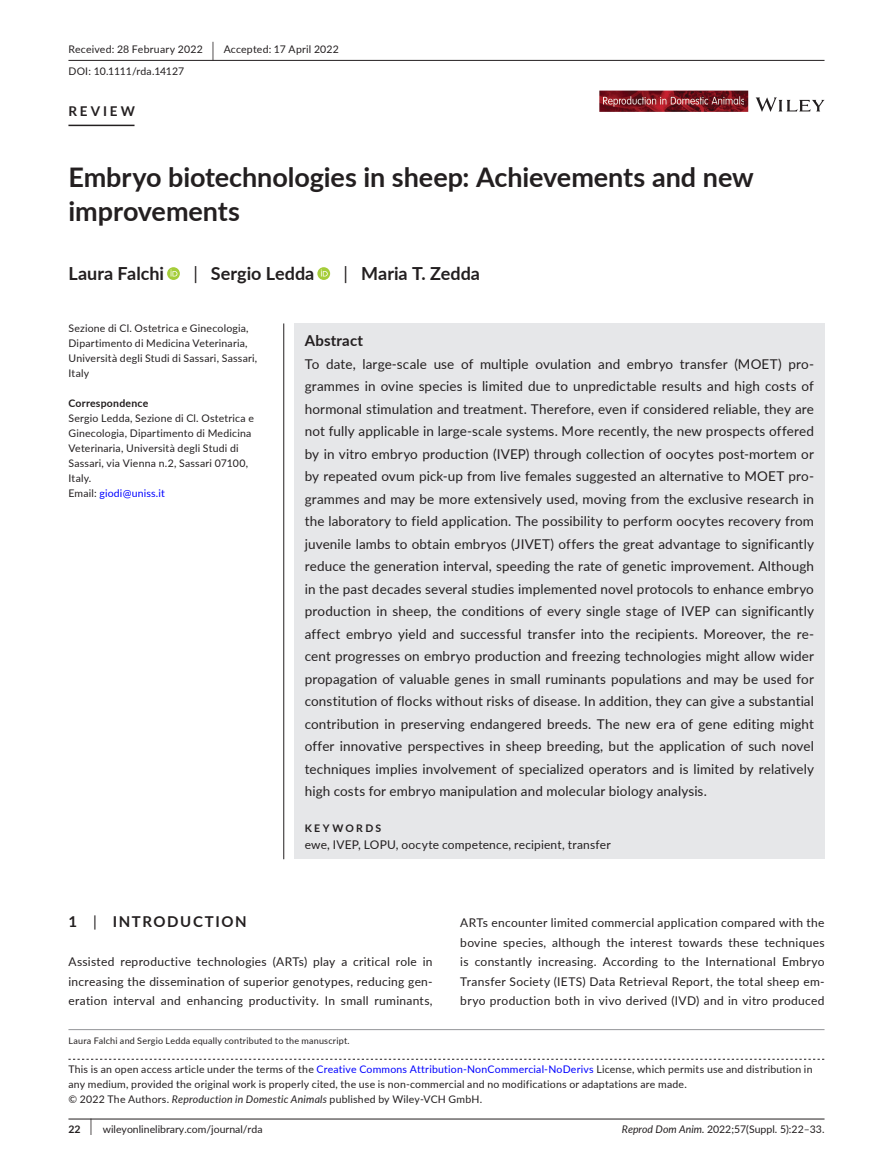
<style>
.page{position:relative;width:893px;height:1174px;background:#fff}
.page>*{position:absolute;margin:0;border:0;box-sizing:border-box;transform-origin:0 0}
.t1{font:700 27px/34.5px "Lato";color:#231f20}
.t2{font:700 18px "Lato";color:#231f20}
.t3{font:700 15px "Lato";letter-spacing:.1em;color:#231f20}
.t4{font:700 15px "Lato";letter-spacing:.015em;color:#231f20}
.t5{font:13.5px/22.5px "Lato";letter-spacing:.01em;color:#231f20;text-align:justify}
.t6{font:700 13.5px "Lato";letter-spacing:.215em;color:#231f20}
.t7{font:12px/19.5px "Lato";letter-spacing:.02em;color:#231f20;text-align:justify}
.t8{font:10.5px/15px "Lato";letter-spacing:.02em;color:#231f20}
.t9{font:10.5px "Lato";color:#231f20}
.t10{font:700 10.5px "Lato";letter-spacing:.02em;color:#231f20}
.t11{font:700 10.5px "Lato";letter-spacing:.22em;color:#231f20}
.t12{font:9px "Lato";letter-spacing:.025em;color:#231f20}
.s1{font-size:19.65px}
.s2{font-weight:400}
.s3{color:#00f}
.s4{font-style:italic}
.s5{font-weight:700}
.s6{font-size:17.4px}
</style>
<div class="page">
<hr style="left:68px;top:1118px;width:756px;height:1px;background:#231f20">
<svg style="left:756px;top:97px;width:68px;height:15px"></svg>
<img style="left:599px;top:91px;width:149px;height:21px">
<img style="left:604px;top:96px;width:140px;height:10px">
<hr style="left:68px;top:60px;width:756px;height:1px;background:#231f20">
<hr style="left:68px;top:125px;width:67px;height:1px;background:#231f20">
<svg style="left:167px;top:267px;width:13px;height:13px"></svg>
<svg style="left:171px;top:269px;width:6px;height:7px"></svg>
<svg style="left:317px;top:267px;width:13px;height:13px"></svg>
<svg style="left:321px;top:269px;width:7px;height:7px"></svg>
<svg style="left:68px;top:1058px;width:756px;height:1px"></svg>
<hr style="left:68px;top:1029px;width:756px;height:1px;background:#939598">
<div style="left:294px;top:323px;width:530px;height:536px;background:#e6e7e9"></div>
<hr style="left:283px;top:323px;width:1px;height:536px;background:#231f20">
<p class="t8" style="left:68px;top:38px;width:272px;line-height:21.8px">Received: 28 February 2022 <span class="s1">|</span> Accepted: 17 April 2022<br>DOI: 10.1111/rda.14127</p>
<p class="t6" style="left:68px;top:101px;width:68px">REVIEW</p>
<h1 class="t1" style="left:68px;top:159px;width:687px">Embryo biotechnologies in sheep: Achievements and new improvements</h1>
<h2 class="t2" style="left:68px;top:260px;width:97px">Laura Falchi</h2>
<h2 class="t2" style="left:193px;top:260px;width:122px"><span class="s2">|</span> Sergio Ledda</h2>
<h2 class="t2" style="left:344px;top:260px;width:138px"><span class="s2">|</span> Maria T. Zedda</h2>
<p class="t8" style="left:68px;top:320px;width:190px">Sezione di Cl. Ostetrica e Ginecologia,<br>Dipartimento di Medicina Veterinaria,<br>Università degli Studi di Sassari, Sassari,<br>Italy</p>
<p class="t10" style="left:68px;top:395px;width:81px">Correspondence</p>
<p class="t8" style="left:68px;top:410px;width:187px">Sergio Ledda, Sezione di Cl. Ostetrica e<br>Ginecologia, Dipartimento di Medicina<br>Veterinaria, Università degli Studi di<br>Sassari, via Vienna n.2, Sassari 07100,<br>Italy.<br>Email: <span class="s3">giodi@uniss.it</span></p>
<p class="t4" style="left:305px;top:329px;width:60px">Abstract</p>
<p class="t5" style="left:305px;top:352px;width:511px">To date, large-scale use of multiple ovulation and embryo transfer (MOET) pro&shy;grammes in ovine species is limited due to unpredictable results and high costs of hormonal stimulation and treatment. Therefore, even if considered reliable, they are not fully applicable in large-scale systems. More recently, the new prospects offered by in vitro embryo production (IVEP) through collection of oocytes post-mortem or by repeated ovum pick-up from live females suggested an alternative to MOET pro&shy;grammes and may be more extensively used, moving from the exclusive research in the laboratory to field application. The possibility to perform oocytes recovery from juvenile lambs to obtain embryos (JIVET) offers the great advantage to significantly reduce the generation interval, speeding the rate of genetic improvement. Although in the past decades several studies implemented novel protocols to enhance embryo production in sheep, the conditions of every single stage of IVEP can significantly affect embryo yield and successful transfer into the recipients. Moreover, the re&shy;cent progresses on embryo production and freezing technologies might allow wider propagation of valuable genes in small ruminants populations and may be used for constitution of flocks without risks of disease. In addition, they can give a substantial contribution in preserving endangered breeds. The new era of gene editing might offer innovative perspectives in sheep breeding, but the application of such novel techniques implies involvement of specialized operators and is limited by relatively high costs for embryo manipulation and molecular biology analysis.</p>
<p class="t11" style="left:305px;top:820px;width:78px">KEYWORDS</p>
<p class="t7" style="left:305px;top:834px;width:307px">ewe, IVEP, LOPU, oocyte competence, recipient, transfer</p>
<p class="t3" style="left:68px;top:911px;width:180px">1 <span class="s2">|</span> INTRODUCTION</p>
<p class="t7" style="left:68px;top:951px;width:366px">Assisted reproductive technologies (ARTs) play a critical role in increasing the dissemination of superior genotypes, reducing gen&shy;eration interval and enhancing productivity. In small ruminants,</p>
<p class="t12" style="left:68px;top:1033px;width:283px">Laura Falchi and Sergio Ledda equally contributed to the manuscript.</p>
<p class="t7" style="left:460px;top:912px;width:366px">ARTs encounter limited commercial application compared with the bovine species, although the interest towards these techniques is constantly increasing. According to the International Embryo Transfer Society (IETS) Data Retrieval Report, the total sheep em&shy;bryo production both in vivo derived (IVD) and in vitro produced</p>
<p class="t8" style="left:68px;top:1061px;width:746px">This is an open access article under the terms of the <span class="s3">Creative Commons Attribution-NonCommercial-NoDerivs</span> License, which permits use and distribution in any medium, provided the original work is properly cited, the use is non-commercial and no modifications or adaptations are made.<br>© 2022 The Authors. <span class="s4">Reproduction in Domestic Animals</span> published by Wiley-VCH GmbH.</p>
<p class="t9" style="left:68px;top:1121px;width:196px"><span class="s5">22</span> <span class="s6">|</span> wileyonlinelibrary.com/journal/rda</p>
<p class="t9" style="left:622px;top:1121px;width:204px"><span class="s4">Reprod Dom Anim.</span> 2022;57(Suppl. 5):22–33.</p>
</div>
